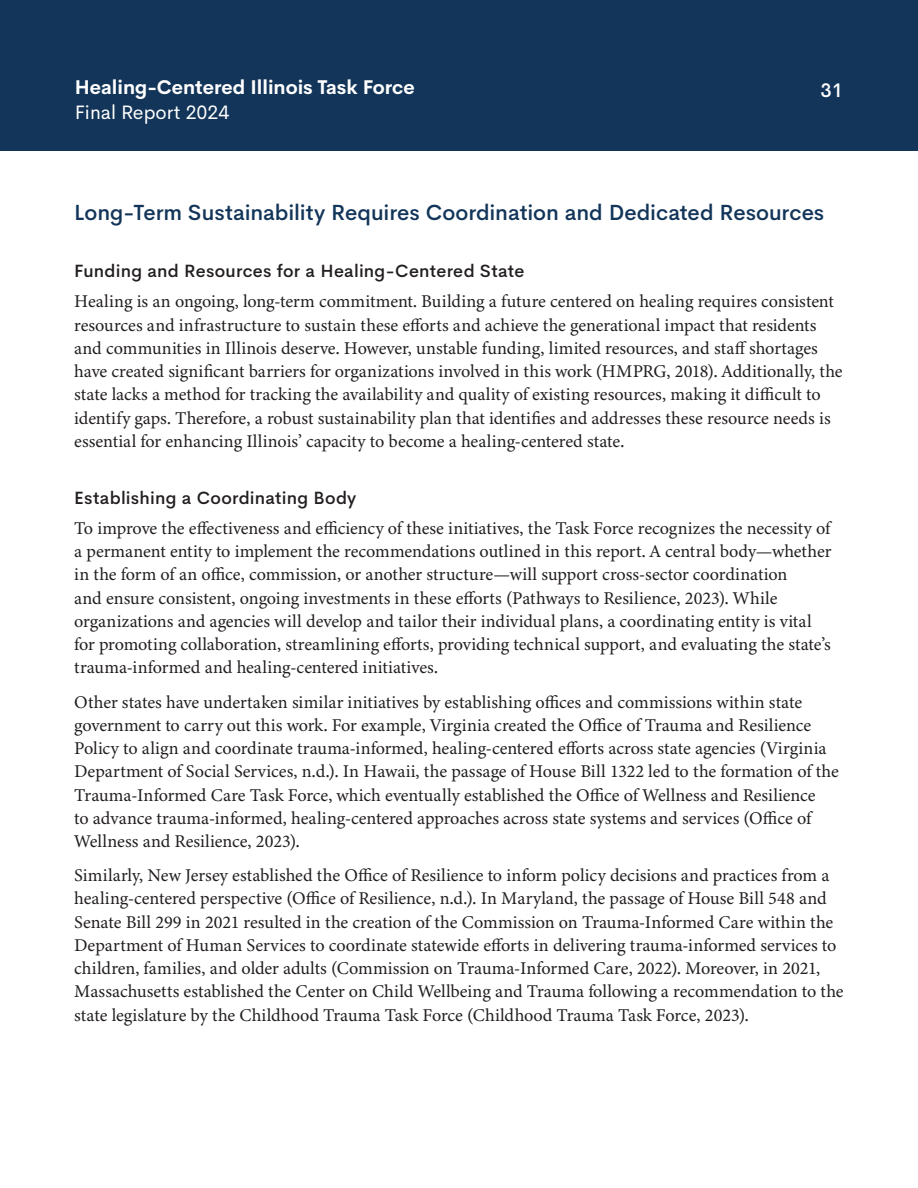
<style>
.page{position:relative;width:918px;height:1188px;background:#fff}
.page>*{position:absolute;margin:0;border:0;box-sizing:border-box;transform-origin:0 0}
.Heading_2{font:500 21.75px "Cerebri Sans";color:#123559}
.t1{font:700 19.5px "Cerebri Sans";color:#fff}
.t2{font:19.5px "Cerebri Sans";color:#fff}
.t3{font:500 19.5px "Cerebri Sans";color:#fff}
.Paragraph{font:18px/23.2px "Minion Variable Concept";color:#231f20}
.H3_alt_v3_lol{font:500 17.7px "Cerebri Sans";letter-spacing:.015em;color:#231f20}
</style>
<div class="page">
<div style="left:0;top:0;width:918px;height:150px;background:#123559"></div>
<p class="t1" style="left:75px;top:71px;width:341px">Healing-Centered Illinois Task Force</p>
<p class="t2" style="left:75px;top:97px;width:156px">Final Report 2024</p>
<p class="t3" style="left:820px;top:74px;width:24px">31</p>
<p class="Heading_2" style="left:74px;top:196px;width:752px">Long-Term Sustainability Requires Coordination and Dedicated Resources</p>
<p class="H3_alt_v3_lol" style="left:74px;top:257px;width:452px">Funding and Resources for a Healing-Centered State</p>
<p class="Paragraph" style="left:74px;top:290px;width:770px">Healing is an ongoing, long-term commitment. Building a future centered on healing requires consistent resources and infrastructure to sustain these efforts and achieve the generational impact that residents and communities in Illinois deserve. However, unstable funding, limited resources, and staff shortages have created significant barriers for organizations involved in this work (HMPRG, 2018). Additionally, the state lacks a method for tracking the availability and quality of existing resources, making it difficult to identify gaps. Therefore, a robust sustainability plan that identifies and addresses these resource needs is essential for enhancing Illinois’ capacity to become a healing-centered state.</p>
<p class="H3_alt_v3_lol" style="left:74px;top:484px;width:284px">Establishing a Coordinating Body</p>
<p class="Paragraph" style="left:74px;top:516px;width:759px">To improve the effectiveness and efficiency of these initiatives, the Task Force recognizes the necessity of a permanent entity to implement the recommendations outlined in this report. A central body—whether in the form of an office, commission, or another structure—will support cross-sector coordination<br>and ensure consistent, ongoing investments in these efforts (Pathways to Resilience, 2023). While organizations and agencies will develop and tailor their individual plans, a coordinating entity is vital for promoting collaboration, streamlining efforts, providing technical support, and evaluating the state’s trauma-informed and healing-centered initiatives.</p>
<p class="Paragraph" style="left:74px;top:690px;width:766px">Other states have undertaken similar initiatives by establishing offices and commissions within state government to carry out this work. For example, Virginia created the Office of Trauma and Resilience Policy to align and coordinate trauma-informed, healing-centered efforts across state agencies (Virginia Department of Social Services, n.d.). In Hawaii, the passage of House Bill 1322 led to the formation of the Trauma-Informed Care Task Force, which eventually established the Office of Wellness and Resilience<br>to advance trauma-informed, healing-centered approaches across state systems and services (Office of Wellness and Resilience, 2023).</p>
<p class="Paragraph" style="left:74px;top:864px;width:771px">Similarly, New Jersey established the Office of Resilience to inform policy decisions and practices from a healing-centered perspective (Office of Resilience, n.d.). In Maryland, the passage of House Bill 548 and Senate Bill 299 in 2021 resulted in the creation of the Commission on Trauma-Informed Care within the Department of Human Services to coordinate statewide efforts in delivering trauma-informed services to children, families, and older adults (Commission on Trauma-Informed Care, 2022). Moreover, in 2021, Massachusetts established the Center on Child Wellbeing and Trauma following a recommendation to the state legislature by the Childhood Trauma Task Force (Childhood Trauma Task Force, 2023).</p>
</div>
